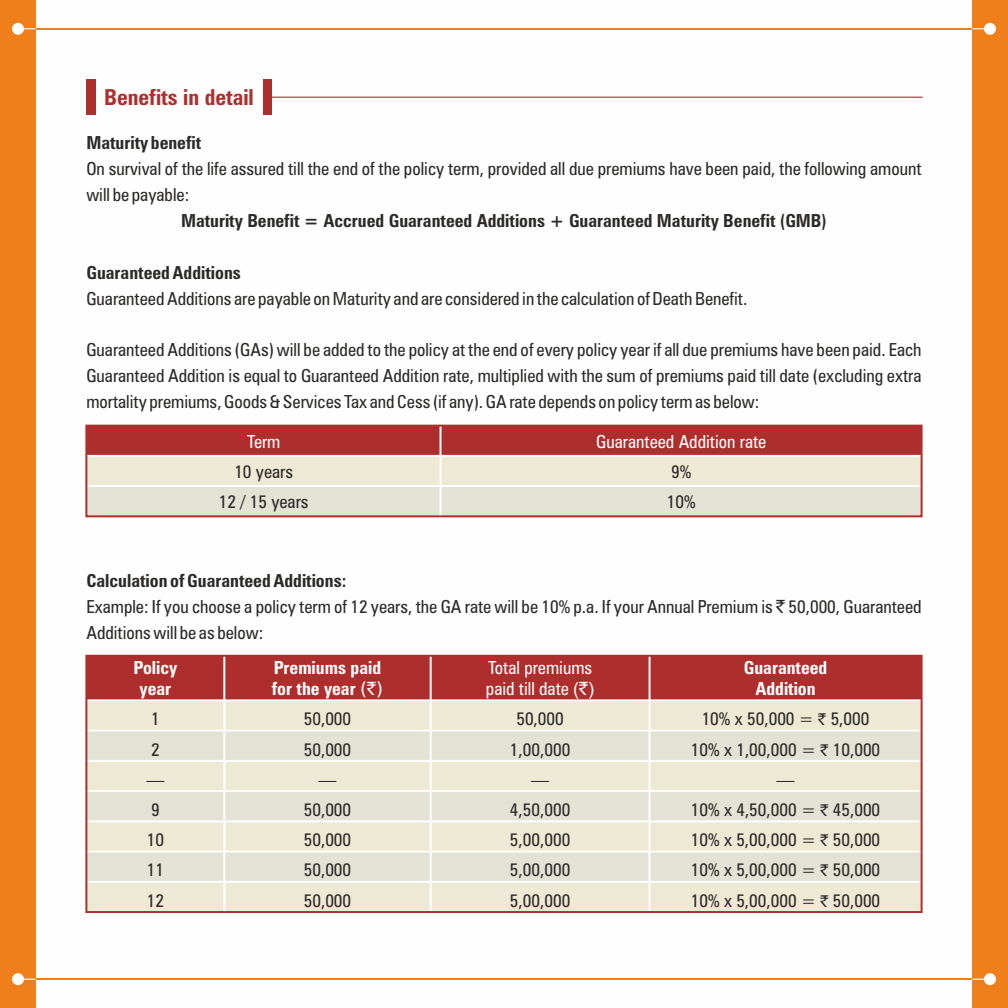
<style>
.page{position:relative;width:1008px;height:1008px;background:#ef7f1a}
.page>*{position:absolute;margin:0;border:0;box-sizing:border-box;transform-origin:0 0}
.t1{font:700 condensed 22px "Zurich BT";color:#ae2e2d}
.t2{font:condensed 18px/30.2px "Zurich BT";color:#2b2a29}
.t3{font:700 condensed 18px "Zurich BT";color:#2b2a29}
.t4{font:700 condensed 18px/21.6px "Zurich BT";color:#fefefe}
.t5{font:700 condensed 18px/21.6px "Zurich BT";color:#fefefe;text-align:center}
.s1{font-weight:700}
.s2{font-family:"Rupee Foradian";font-stretch:normal}
.s3{font-family:"Rupee Foradian";font-weight:400;font-stretch:normal}
.s4{font-family:"Arial";font-weight:400;font-stretch:normal}
.s5{font-family:"Rupee Foradian";font-stretch:normal;font-size:16px}
</style>
<div class="page">
<svg style="left:12px;top:23px;width:984px;height:12px"></svg>
<svg style="left:12px;top:973px;width:984px;height:12px"></svg>
<div style="left:36px;top:0;width:936px;height:1008px;background:#fefefe"></div>
<hr style="left:36px;top:28px;width:936px;height:1px;background:#ef7f1a">
<hr style="left:36px;top:979px;width:936px;height:1px;background:#ef7f1a">
<div style="left:263px;top:79px;width:9px;height:36px;background:#ae2e2d"></div>
<div style="left:86px;top:79px;width:9px;height:36px;background:#ae2e2d"></div>
<hr style="left:270px;top:97px;width:653px;height:1px;background:#ae2e2d">
<div style="left:86px;top:486px;width:836px;height:30px;background:#e3e2d4"></div>
<div style="left:86px;top:456px;width:836px;height:30px;background:#ede9d4"></div>
<div style="left:86px;top:426px;width:836px;height:30px;background:#ae2e2d"></div>
<hr style="left:86px;top:485px;width:836px;height:2px;background:#fefefe">
<hr style="left:86px;top:455px;width:836px;height:2px;background:#fefefe">
<hr style="left:440px;top:426px;width:2px;height:90px;background:#fefefe">
<div style="left:85px;top:425px;width:838px;height:92px;border:2px solid #ae2e2d"></div>
<div style="left:86px;top:731px;width:836px;height:30px;background:#e3e2d4"></div>
<div style="left:86px;top:791px;width:836px;height:30px;background:#e3e2d4"></div>
<div style="left:86px;top:852px;width:836px;height:30px;background:#e3e2d4"></div>
<div style="left:86px;top:700px;width:836px;height:31px;background:#ede9d4"></div>
<div style="left:86px;top:761px;width:836px;height:30px;background:#ede9d4"></div>
<div style="left:86px;top:821px;width:836px;height:31px;background:#ede9d4"></div>
<div style="left:86px;top:882px;width:836px;height:30px;background:#ede9d4"></div>
<div style="left:86px;top:656px;width:836px;height:44px;background:#ae2e2d"></div>
<hr style="left:86px;top:730px;width:836px;height:2px;background:#fefefe">
<hr style="left:86px;top:790px;width:836px;height:2px;background:#fefefe">
<hr style="left:86px;top:851px;width:836px;height:2px;background:#fefefe">
<hr style="left:86px;top:699px;width:836px;height:2px;background:#fefefe">
<hr style="left:86px;top:760px;width:836px;height:2px;background:#fefefe">
<hr style="left:86px;top:820px;width:836px;height:2px;background:#fefefe">
<hr style="left:86px;top:881px;width:836px;height:2px;background:#fefefe">
<hr style="left:223px;top:656px;width:2px;height:256px;background:#fefefe">
<hr style="left:430px;top:656px;width:2px;height:256px;background:#fefefe">
<hr style="left:649px;top:656px;width:2px;height:256px;background:#fefefe">
<div style="left:85px;top:655px;width:838px;height:258px;border:2px solid #ae2e2d"></div>
<p class="t1" style="left:104px;top:88px;width:151px">Benefits in detail</p>
<p class="t3" style="left:86px;top:136px;width:116px">Maturity benefit</p>
<p class="t2" style="left:86px;top:157px;width:837px;line-height:25.8px">On survival of the life assured till the end of the policy term, provided all due premiums have been paid, the following amount will be payable:</p>
<p class="t3" style="left:181px;top:213px;width:648px">Maturity Benefit = Accrued Guaranteed Additions + Guaranteed Maturity Benefit (GMB)</p>
<p class="t3" style="left:86px;top:265px;width:156px">Guaranteed Additions</p>
<p class="t2" style="left:86px;top:285px;width:663px">Guaranteed Additions are payable on Maturity and are considered in the calculation of Death Benefit.</p>
<p class="t2" style="left:86px;top:339px;width:837px;line-height:25.8px;text-align:justify">Guaranteed Additions (GAs) will be added to the policy at the end of every policy year if all due premiums have been paid. Each Guaranteed Addition is equal to Guaranteed Addition rate, multiplied with the sum of premiums paid till date (excluding extra mortality premiums, Goods &amp; Services Tax and Cess (if any). GA rate depends on policy term as below:</p>
<p class="t4" style="left:247px;top:432px;width:35px">Term</p>
<p class="t2" style="left:219px;top:458px;width:91px;text-align:center">10 years<br>12 / 15 years</p>
<p class="t4" style="left:596px;top:432px;width:172px">Guaranteed Addition rate</p>
<p class="t2" style="left:667px;top:458px;width:30px">9%<br>10%</p>
<p class="t2" style="left:86px;top:570px;width:837px;line-height:25.8px"><span class="s1">Calculation of Guaranteed Additions:<br></span>Example: If you choose a policy term of 12 years, the GA rate will be 10% p.a. If your Annual Premium is <span class="s2">`</span> 50,000, Guaranteed<br>Additions will be as below:</p>
<p class="t5" style="left:133px;top:658px;width:45px">Policy year</p>
<p class="t2" style="left:146px;top:706px;width:19px">1<br>2 —<br>9<br>10<br>11<br>12</p>
<p class="t5" style="left:272px;top:658px;width:113px;text-align:left">Premiums paid for the year <span class="s3">(`)</span></p>
<p class="t2" style="left:304px;top:706px;width:49px;text-align:center">50,000<br>50,000 —<br>50,000<br>50,000<br>50,000<br>50,000</p>
<p class="t4" style="left:486px;top:658px;width:110px">Total premiums paid till date <span class="s4">(</span><span class="s3">`</span><span class="s4">)</span></p>
<p class="t2" style="left:510px;top:706px;width:62px;text-align:center">50,000<br>1,00,000 —<br>4,50,000<br>5,00,000<br>5,00,000<br>5,00,000</p>
<p class="t5" style="left:744px;top:658px;width:85px">Guaranteed<br>Addition</p>
<p class="t2" style="left:691px;top:706px;width:191px;text-align:center">10% x 50,000 = <span class="s5">`</span> 5,000<br>10% x 1,00,000 = <span class="s5">`</span> 10,000 —<br>10% x 4,50,000 = <span class="s5">`</span> 45,000<br>10% x 5,00,000 = <span class="s5">`</span> 50,000<br>10% x 5,00,000 = <span class="s5">`</span> 50,000<br>10% x 5,00,000 = <span class="s5">`</span> 50,000</p>
</div>
